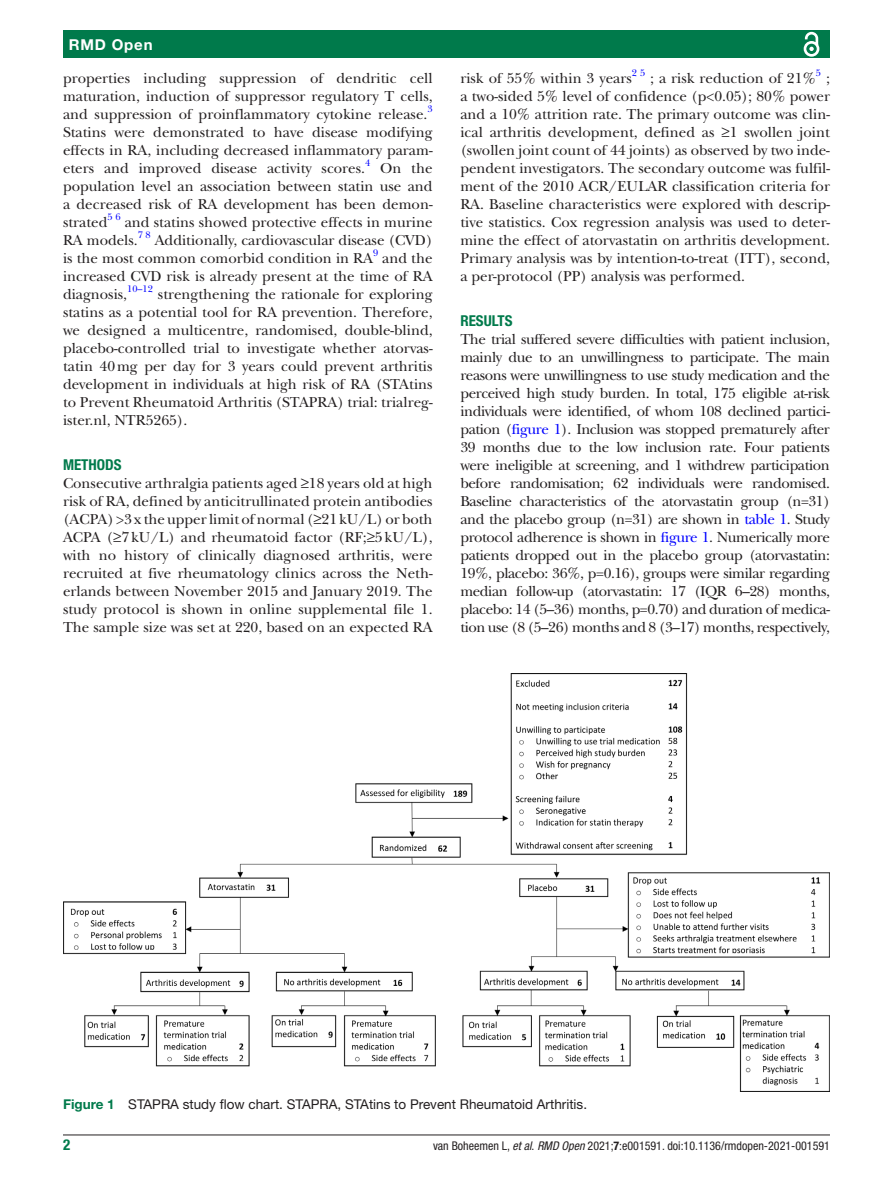
<style>
.page{position:relative;width:893px;height:1191px;background:#fff}
.page>*{position:absolute;margin:0;border:0;box-sizing:border-box;transform-origin:0 0}
.t1{font:15px/18px "New Baskerville";color:#231f20;text-align:justify}
.t2{font:700 condensed 15px "Helvetica Neue LT Std";color:#007a4b}
.t3{font:700 15px "Helvetica Neue LT Std";letter-spacing:.055em;color:#fff}
.t4{font:13.5px "Helvetica Neue LT Std";color:#231f20}
.t5{font:condensed 12px "Helvetica Neue LT Std";color:#231f20}
.t6{font:9.9px "New Baskerville";color:#00f}
.s1{color:#00f}
.s2{font-weight:700;color:#007a4b}
.s3{font-style:italic}
.s4{font-weight:700}
</style>
<div class="page">
<hr style="left:63px;top:1134px;width:767px;height:1px;background:#231f20">
<div style="left:63px;top:31px;width:767px;height:27px;background:#007a4b"></div>
<svg style="left:803px;top:31px;width:17px;height:26px"></svg>
<img style="left:63px;top:673px;width:767px;height:418px">
<p class="t3" style="left:69px;top:35px;width:85px">RMD Open</p>
<p class="t1" style="left:63px;top:69px;width:371px">properties including suppression of dendritic cell maturation, induction of suppressor regulatory T cells, and suppression of proinflammatory cytokine release.</p>
<p class="t6" style="left:427px;top:103px;width:7px">3</p>
<p class="t1" style="left:63px;top:123px;width:371px">Statins were demonstrated to have disease modifying effects in RA, including decreased inflammatory param&shy;eters and improved disease activity scores.</p>
<p class="t6" style="left:365px;top:157px;width:7px">4</p>
<p class="t1" style="left:63px;top:159px;width:371px;text-indent:317px">On the population level an association between statin use and a decreased risk of RA development has been demon&shy;strated</p>
<p class="t6" style="left:107px;top:211px;width:15px">5 6</p>
<p class="t1" style="left:63px;top:213px;width:371px;text-indent:62px">and statins showed protective effects in murine<br>RA models.</p>
<p class="t6" style="left:138px;top:229px;width:14px">7 8</p>
<p class="t1" style="left:63px;top:231px;width:371px;text-indent:92px">Additionally, cardiovascular disease (CVD) is the most common comorbid condition in RA</p>
<p class="t6" style="left:373px;top:247px;width:7px">9</p>
<p class="t1" style="left:63px;top:249px;width:371px;text-indent:319px">and the increased CVD risk is already present at the time of RA diagnosis,</p>
<p class="t6" style="left:127px;top:283px;width:27px">10–12</p>
<p class="t1" style="left:63px;top:285px;width:371px;text-indent:95px">strengthening the rationale for exploring statins as a potential tool for RA prevention. Therefore, we designed a multicentre, randomised, double-blind, placebo-controlled trial to investigate whether atorvas&shy;tatin 40mg per day for 3 years could prevent arthritis development in individuals at high risk of RA (STAtins to Prevent Rheumatoid Arthritis (STAPRA) trial: trialreg&shy;ister.nl, NTR5265).</p>
<p class="t2" style="left:63px;top:456px;width:60px">METHODS</p>
<p class="t1" style="left:63px;top:474px;width:371px">Consecutive arthralgia patients aged ≥18 years old at high risk of RA, defined by anticitrullinated protein antibodies (ACPA) &gt;3x the upper limit of normal (≥21kU/L) or both ACPA (≥7kU/L) and rheumatoid factor (RF;≥5kU/L), with no history of clinically diagnosed arthritis, were recruited at five rheumatology clinics across the Neth&shy;erlands between November 2015 and January 2019. The study protocol is shown in online supplemental file 1.<br>The sample size was set at 220, based on an expected RA</p>
<p class="t1" style="left:460px;top:69px;width:173px">risk of 55% within 3 years</p>
<p class="t6" style="left:632px;top:67px;width:15px">2 5</p>
<p class="t1" style="left:650px;top:69px;width:167px">; a risk reduction of 21%</p>
<p class="t6" style="left:816px;top:67px;width:7px">5</p>
<p class="t1" style="left:460px;top:69px;width:371px;text-indent:366px">; a two-sided 5% level of confidence (p&lt;0.05); 80% power and a 10% attrition rate. The primary outcome was clin&shy;ical arthritis development, defined as ≥1 swollen joint (swollen joint count of 44 joints) as observed by two inde&shy;pendent investigators. The secondary outcome was fulfil&shy;ment of the 2010 ACR/EULAR classification criteria for RA. Baseline characteristics were explored with descrip&shy;tive statistics. Cox regression analysis was used to deter&shy;mine the effect of atorvastatin on arthritis development.<br>Primary analysis was by intention-to-treat (ITT), second, a per-protocol (PP) analysis was performed.</p>
<p class="t2" style="left:460px;top:312px;width:54px">RESULTS</p>
<p class="t1" style="left:460px;top:330px;width:371px">The trial suffered severe difficulties with patient inclusion, mainly due to an unwillingness to participate. The main reasons were unwillingness to use study medication and the perceived high study burden. In total, 175 eligible at-risk individuals were identified, of whom 108 declined partici&shy;pation (<span class="s1">figure 1</span>). Inclusion was stopped prematurely after 39 months due to the low inclusion rate. Four patients were ineligible at screening, and 1 withdrew participation before randomisation; 62 individuals were randomised.<br>Baseline characteristics of the atorvastatin group (n=31) and the placebo group (n=31) are shown in <span class="s1">table 1</span>. Study protocol adherence is shown in <span class="s1">figure 1</span>. Numerically more patients dropped out in the placebo group (atorvastatin:<br>19%, placebo: 36%, p=0.16), groups were similar regarding median follow-up (atorvastatin: 17 (IQR 6–28) months, placebo: 14 (5–36) months, p=0.70) and duration of medica&shy;tion use (8 (5–26) months and 8 (3–17) months, respectively,</p>
<p class="t4" style="left:63px;top:1096px;width:526px"><span class="s2">Figure 1</span> STAPRA study flow chart. STAPRA, STAtins to Prevent Rheumatoid Arthritis.</p>
<p class="t2" style="left:63px;top:1135px;width:9px">2</p>
<p class="t5" style="left:433px;top:1138px;width:398px">van Boheemen L, <span class="s3">et al</span>. <span class="s3">RMD Open</span> 2021;<span class="s4">7</span>:e001591. doi:10.1136/rmdopen-2021-001591</p>
</div>
